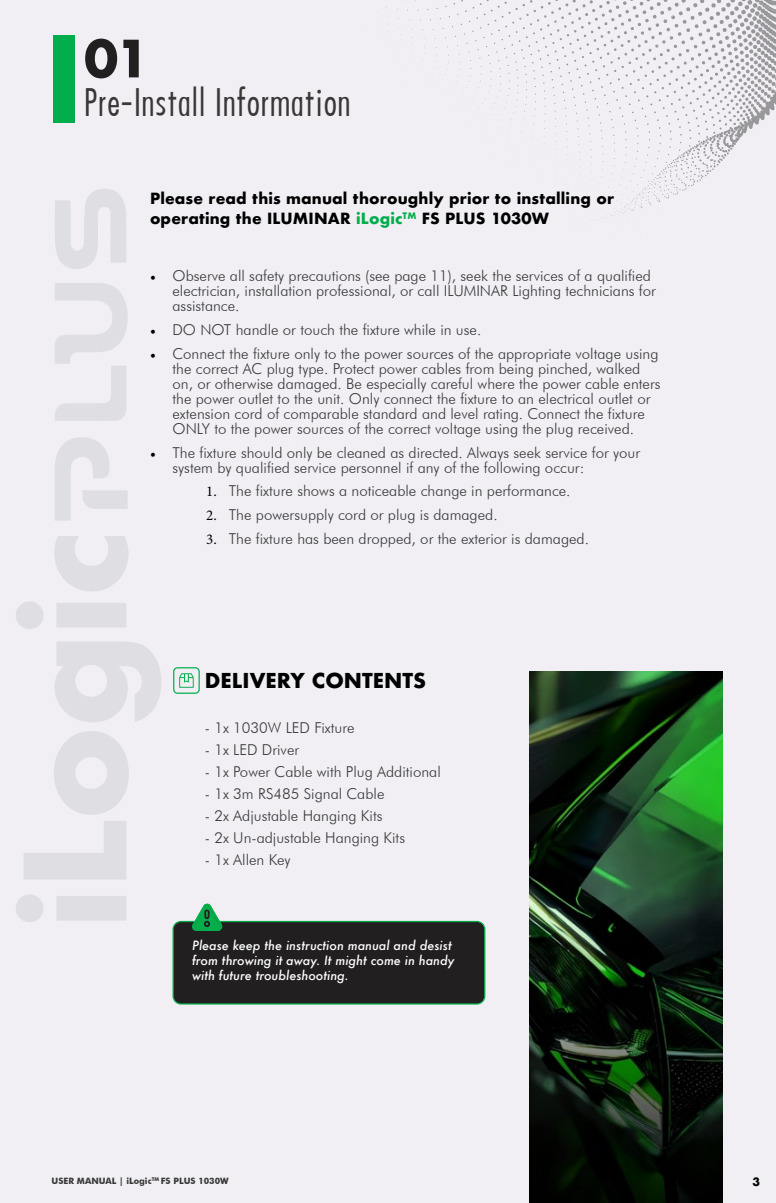
<style>
.page{position:relative;width:776px;height:1203px;background:#fff}
.page>*{position:absolute;margin:0;border:0;box-sizing:border-box;transform-origin:0 0}
.t1{font:700 50px "Futura";color:#221f20}
.t2{font:500 35px "Futura Cond";color:#393837}
.t3{font:700 20px "Futura";color:#000}
.t4{font:300 15px/15px "Futura BT";color:#383838}
.t5{font:700 15px/20px "Futura";letter-spacing:.01em;color:#000}
.t6{font:italic 500 12.5px/15px "Futura";color:#fff}
.t7{font:700 11.25px "Futura";color:#000}
.t8{font:700 8.75px "Futura BT";color:#383837}
.s1{color:#02ae4b}
.s2{font-family:"Minion Pro";font-weight:400;color:#000}
</style>
<div class="page">
<div style="left:0;top:0;width:775px;height:1203px;background:#f1eff4"></div>
<img style="left:529px;top:672px;width:193px;height:531px">
<svg style="left:463px;top:0;width:245px;height:218px"></svg>
<svg style="left:658px;top:0;width:117px;height:174px"></svg>
<svg style="left:55px;top:437px;width:73px;height:84px"></svg>
<svg style="left:55px;top:189px;width:71px;height:80px"></svg>
<svg style="left:55px;top:283px;width:73px;height:138px"></svg>
<svg style="left:16px;top:895px;width:110px;height:27px"></svg>
<svg style="left:24px;top:821px;width:102px;height:58px"></svg>
<svg style="left:54px;top:731px;width:75px;height:84px"></svg>
<svg style="left:55px;top:642px;width:106px;height:80px"></svg>
<svg style="left:16px;top:601px;width:110px;height:28px"></svg>
<svg style="left:54px;top:536px;width:74px;height:55px"></svg>
<div style="left:173px;top:921px;width:311px;height:83px;background:#221f20;border-radius:8px"></div>
<div style="left:172px;top:921px;width:313px;height:83px;border:1px solid #04af4b;border-radius:8px"></div>
<div style="left:53px;top:35px;width:22px;height:88px;background:#02ae4b"></div>
<svg style="left:173px;top:667px;width:27px;height:27px"></svg>
<svg style="left:192px;top:903px;width:31px;height:28px"></svg>
<h1 class="t1" style="left:84px;top:22px;width:67px">01</h1>
<h2 class="t2" style="left:84px;top:80px;width:268px">Pre-Install Information</h2>
<p class="t5" style="left:150px;top:188px;width:465px">Please read this manual thoroughly prior to installing or operating the ILUMINAR <span class="s1">iLogic</span><sup>TM</sup> FS PLUS 1030W</p>
<p class="t4" style="left:172px;top:268px;width:484px;text-indent:-22px"><span class="s2">•</span> Observe all safety precautions (see page 11), seek the services of a qualified electrician, installation professional, or call ILUMINAR Lighting technicians for assistance.</p>
<p class="t4" style="left:150px;top:322px;width:333px"><span class="s2">•</span> DO NOT handle or touch the fixture while in use.</p>
<p class="t4" style="left:172px;top:346px;width:489px;text-indent:-22px"><span class="s2">•</span> Connect the fixture only to the power sources of the appropriate voltage using the correct AC plug type. Protect power cables from being pinched, walked on, or otherwise damaged. Be especially careful where the power cable enters the power outlet to the unit. Only connect the fixture to an electrical outlet or extension cord of comparable standard and level rating. Connect the fixture ONLY to the power sources of the correct voltage using the plug received.</p>
<p class="t4" style="left:172px;top:445px;width:469px;text-indent:-22px"><span class="s2">•</span> The fixture should only be cleaned as directed. Always seek service for your system by qualified service personnel if any of the following occur:</p>
<p class="t4" style="left:206px;top:483px;width:365px"><span class="s2">1.</span> The fixture shows a noticeable change in performance.</p>
<p class="t4" style="left:206px;top:507px;width:292px"><span class="s2">2.</span> The powersupply cord or plug is damaged.</p>
<p class="t4" style="left:206px;top:531px;width:384px"><span class="s2">3.</span> The fixture has been dropped, or the exterior is damaged.</p>
<h3 class="t3" style="left:205px;top:666px;width:222px">DELIVERY CONTENTS</h3>
<p class="t4" style="left:205px;top:720px;width:151px">- 1x 1030W LED Fixture</p>
<p class="t4" style="left:205px;top:742px;width:96px">- 1x LED Driver</p>
<p class="t4" style="left:205px;top:764px;width:237px">- 1x Power Cable with Plug Additional</p>
<p class="t4" style="left:205px;top:786px;width:181px">- 1x 3m RS485 Signal Cable</p>
<p class="t4" style="left:205px;top:808px;width:179px">- 2x Adjustable Hanging Kits</p>
<p class="t4" style="left:205px;top:830px;width:201px">- 2x Un-adjustable Hanging Kits</p>
<p class="t4" style="left:205px;top:852px;width:87px">- 1x Allen Key</p>
<p class="t6" style="left:192px;top:937px;width:264px">Please keep the instruction manual and desist from throwing it away. It might come in handy with future troubleshooting.</p>
<p class="t8" style="left:52px;top:1175px;width:178px">USER MANUAL | iLogic<sup>TM</sup> FS PLUS 1030W</p>
<p class="t7" style="left:752px;top:1174px;width:9px">3</p>
</div>
